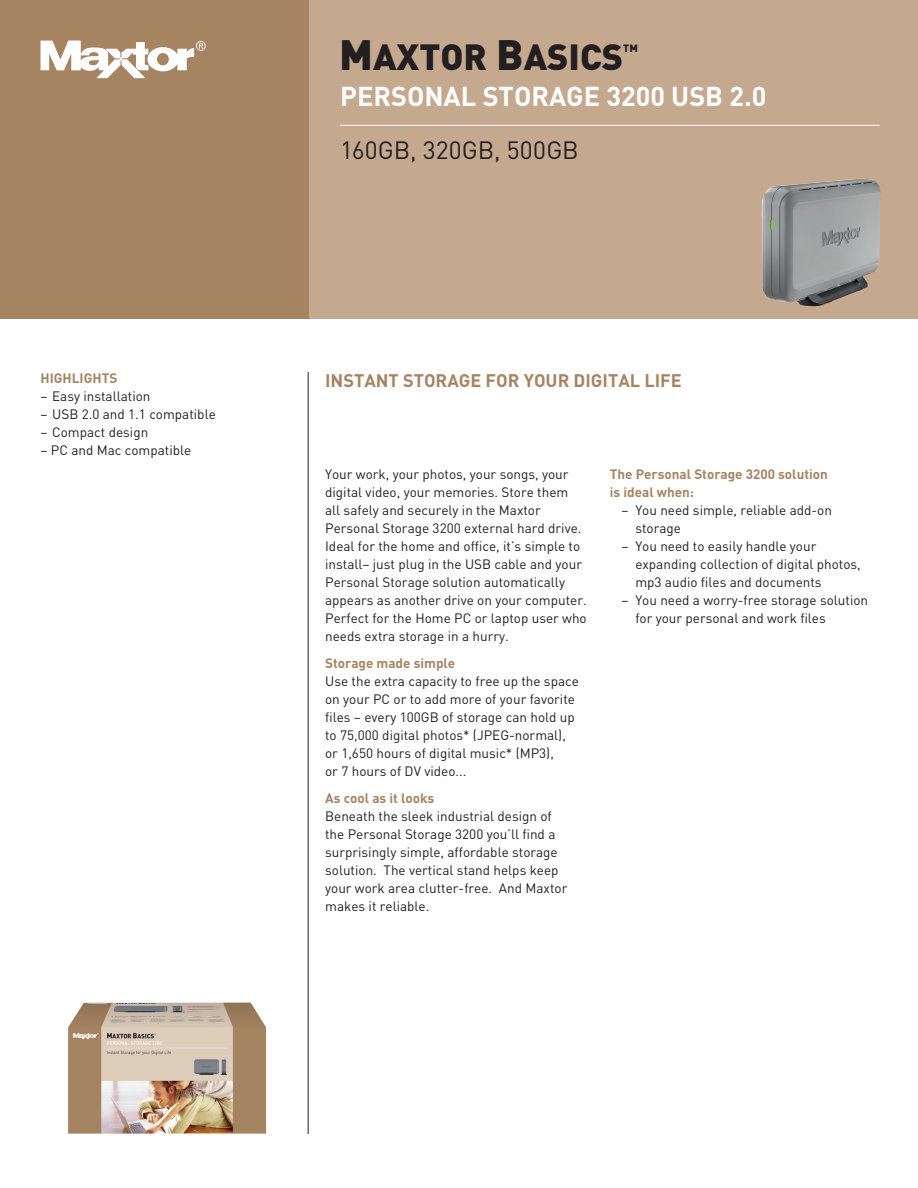
<style>
.page{position:relative;width:918px;height:1188px;background:#fff}
.page>*{position:absolute;margin:0;border:0;box-sizing:border-box;transform-origin:0 0}
.Product_Category{font:900 36px "DIN";color:#231f20}
.Product_Title_IO_inf{font:700 27px "DIN";color:#fff}
.Product_Drive_Size{font:24.75px "DIN";letter-spacing:.005em;color:#231f20}
.Intro_Description{font:700 18px "DIN";color:#a68462}
.Body_Copy_-_Subhead{font:13.5px/18px "DIN";color:#231f20}
.Body_Copy{font:13.5px/18px "DIN";color:#231f20}
.Bullet_Copy{font:13.5px/18px "DIN";color:#231f20}
.Bullet_Body_Copy{font:13.5px "DIN";color:#231f20}
.Body_Copy_-_Subhead-2{font:700 13.5px/18px "DIN";color:#a68462}
.Highlights_Header{font:700 13.5px "DIN";color:#a68462}
.Product_Category-2{font:900 10.5px "DIN";color:#231f20}
.s1{font-size:42px}
.s2{font-weight:700;color:#a68462}
</style>
<div class="page">
<div style="left:308px;top:0;width:610px;height:319px;background:#c5a98f"></div>
<div style="left:0;top:0;width:308px;height:319px;background:#a68462"></div>
<hr style="left:340px;top:125px;width:540px;height:1px;background:#fff">
<svg style="left:40px;top:40px;width:166px;height:38px"></svg>
<hr style="left:308px;top:372px;width:1px;height:762px;background:#231f20">
<img style="left:68px;top:1003px;width:198px;height:131px">
<img style="left:762px;top:179px;width:119px;height:128px">
<p class="Highlights_Header" style="left:40px;top:370px;width:78px">HIGHLIGHTS</p>
<p class="Bullet_Body_Copy" style="left:40px;top:388px;width:112px">– Easy installation</p>
<p class="Bullet_Body_Copy" style="left:40px;top:406px;width:177px">– USB 2.0 and 1.1 compatible</p>
<p class="Bullet_Body_Copy" style="left:40px;top:424px;width:109px">– Compact design</p>
<p class="Bullet_Body_Copy" style="left:40px;top:442px;width:152px">– PC and Mac compatible</p>
<p class="Product_Category" style="left:339px;top:33px;width:286px"><span class="s1">M</span>AXTOR <span class="s1">B</span>ASICS</p>
<p class="Product_Category-2" style="left:623px;top:41px;width:16px">TM</p>
<p class="Product_Title_IO_inf" style="left:340px;top:79px;width:428px">PERSONAL STORAGE 3200 USB 2.0</p>
<p class="Product_Drive_Size" style="left:340px;top:134px;width:240px">160GB, 320GB, 500GB</p>
<p class="Intro_Description" style="left:325px;top:369px;width:18px">Instant</p>
<p class="Intro_Description" style="left:403px;top:369px;width:13px">storage</p>
<p class="Intro_Description" style="left:486px;top:369px;width:61px">for your</p>
<p class="Intro_Description" style="left:574px;top:369px;width:22px">digital</p>
<p class="Intro_Description" style="left:644px;top:369px;width:36px">life</p>
<p class="Body_Copy" style="left:325px;top:465px;width:263px">Your work, your photos, your songs, your digital video, your memories. Store them all safely and securely in the Maxtor Personal Storage 3200 external hard drive.<br>Ideal for the home and office, it’s simple to install– just plug in the USB cable and your Personal Storage solution automatically appears as another drive on your computer.<br>Perfect for the Home PC or laptop user who needs extra storage in a hurry.</p>
<p class="Body_Copy_-_Subhead" style="left:325px;top:654px;width:255px"><span class="s2">Storage made simple<br></span>Use the extra capacity to free up the space on your PC or to add more of your favorite files – every 100GB of storage can hold up to 75,000 digital photos* (JPEG-normal), or 1,650 hours of digital music* (MP3),<br>or 7 hours of DV video...</p>
<p class="Body_Copy_-_Subhead" style="left:325px;top:789px;width:244px"><span class="s2">As cool as it looks<br></span>Beneath the sleek industrial design of the Personal Storage 3200 you’ll find a surprisingly simple, affordable storage solution. The vertical stand helps keep your work area clutter-free. And Maxtor makes it reliable.</p>
<p class="Body_Copy_-_Subhead-2" style="left:610px;top:464px;width:220px">The Personal Storage 3200 solution is ideal when:</p>
<p class="Bullet_Copy" style="left:635px;top:501px;width:198px;text-indent:-14px">– You need simple, reliable add-on storage</p>
<p class="Bullet_Copy" style="left:635px;top:537px;width:227px;text-indent:-14px">– You need to easily handle your expanding collection of digital photos, mp3 audio files and documents</p>
<p class="Bullet_Copy" style="left:635px;top:591px;width:234px;text-indent:-14px">– You need a worry-free storage solution for your personal and work files</p>
</div>
